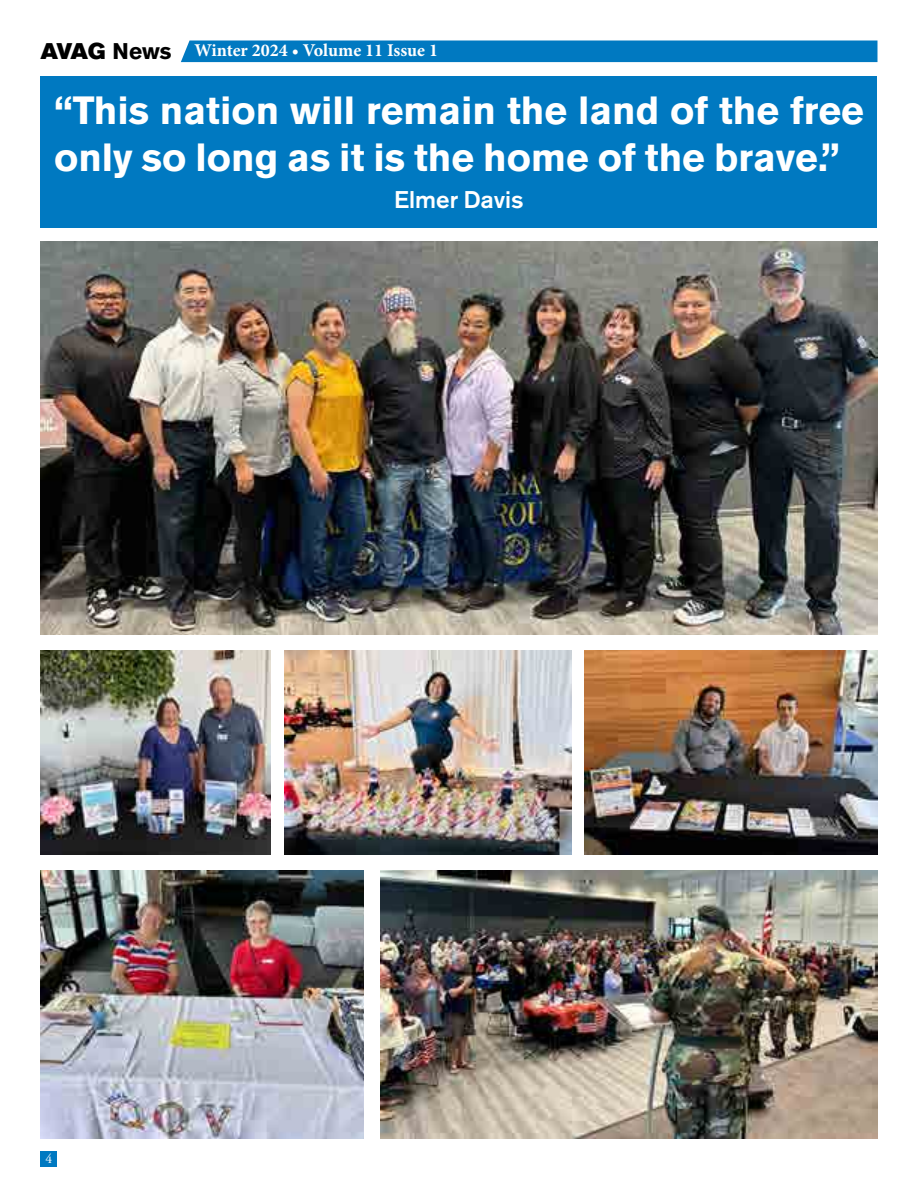
<style>
.page{position:relative;width:918px;height:1188px;background:#fff}
.page>*{position:absolute;margin:0;border:0;box-sizing:border-box;transform-origin:0 0}
.t1{font:700 39px/46.8px "Akzidenz Grotesk BE";color:#fff}
.t2{font:500 24px "Akzidenz Grotesk BE";color:#fff}
.t3{font:22.5px "Akzidenz Grotesk BE Super";color:#000}
.t4{font:700 18px "Minion Pro";color:#fff}
.t5{font:13.5px "Adobe Garamond";color:#fff}
.s1{font-family:"Akzidenz Grotesk BE";font-weight:700}
</style>
<div class="page">
<div style="left:181px;top:40px;width:696px;height:22px;background:#0079c1"></div>
<div style="left:40px;top:1151px;width:17px;height:16px;background:#0079c1"></div>
<img style="left:40px;top:870px;width:324px;height:268px">
<img style="left:585px;top:650px;width:292px;height:204px">
<img style="left:40px;top:650px;width:230px;height:204px">
<img style="left:284px;top:650px;width:287px;height:204px">
<img style="left:381px;top:870px;width:497px;height:268px">
<img style="left:40px;top:242px;width:838px;height:393px">
<div style="left:40px;top:76px;width:838px;height:152px;background:#0079c1"></div>
<p class="t3" style="left:40px;top:38px;width:133px">AVAG <span class="s1">News</span></p>
<p class="t4" style="left:195px;top:38px;width:245px">Winter 2024 • Volume 11 Issue 1</p>
<p class="t1" style="left:54px;top:87px;width:812px">“This nation will remain the land of the free only so long as it is the home of the brave.”</p>
<p class="t2" style="left:394px;top:185px;width:131px">Elmer Davis</p>
<p class="t5" style="left:46px;top:1152px;width:8px">4</p>
</div>
